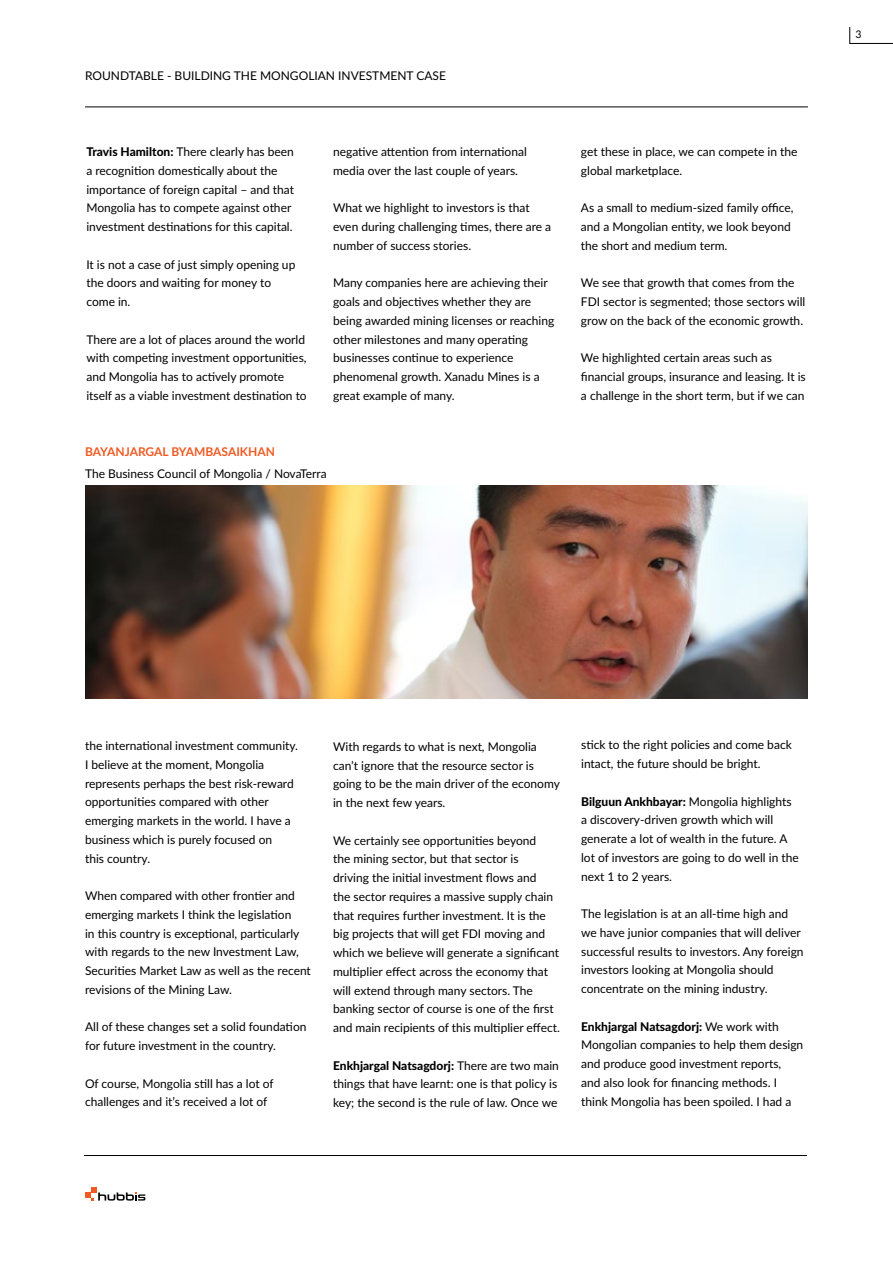
<style>
.page{position:relative;width:893px;height:1263px;background:#fff}
.page>*{position:absolute;margin:0;border:0;box-sizing:border-box;transform-origin:0 0}
.t1{font:12px/18.8px "Lato";color:#000}
.t2{font:700 12px "Lato";color:#f15a22}
.t3{font:10.5px "Lato";color:#000}
.s1{font-weight:800}
</style>
<div class="page">
<hr style="left:85px;top:107px;width:723px;height:1px;background:#000">
<svg style="left:86px;top:1187px;width:59px;height:13px"></svg>
<hr style="left:84px;top:1155px;width:723px;height:1px;background:#000">
<svg style="left:849px;top:27px;width:44px;height:17px"></svg>
<img style="left:85px;top:486px;width:723px;height:213px">
<p class="t1" style="left:85px;top:65px;width:362px">ROUNDTABLE - BUILDING THE MONGOLIAN INVESTMENT CASE</p>
<p class="t1" style="left:86px;top:142px;width:209px"><span class="s1">Travis Hamilton:</span> There clearly has been a recognition domestically about the importance of foreign capital – and that Mongolia has to compete against other investment destinations for this capital.</p>
<p class="t1" style="left:86px;top:254px;width:210px">It is not a case of just simply opening up the doors and waiting for money to come in.</p>
<p class="t1" style="left:86px;top:329px;width:222px">There are a lot of places around the world with competing investment opportunities, and Mongolia has to actively promote itself as a viable investment destination to</p>
<p class="t1" style="left:333px;top:142px;width:195px">negative attention from international media over the last couple of years.</p>
<p class="t1" style="left:333px;top:198px;width:220px">What we highlight to investors is that even during challenging times, there are a number of success stories.</p>
<p class="t1" style="left:333px;top:273px;width:223px">Many companies here are achieving their goals and objectives whether they are being awarded mining licenses or reaching other milestones and many operating businesses continue to experience phenomenal growth. Xanadu Mines is a great example of many.</p>
<p class="t2" style="left:85px;top:443px;width:191px">BAYANJARGAL BYAMBASAIKHAN</p>
<p class="t1" style="left:85px;top:464px;width:243px">The Business Council of Mongolia / NovaTerra</p>
<p class="t1" style="left:581px;top:142px;width:218px">get these in place, we can compete in the global marketplace.</p>
<p class="t1" style="left:581px;top:198px;width:214px">As a small to medium-sized family office, and a Mongolian entity, we look beyond the short and medium term.</p>
<p class="t1" style="left:581px;top:273px;width:226px">We see that growth that comes from the<br>FDI sector is segmented; those sectors will grow on the back of the economic growth.</p>
<p class="t1" style="left:581px;top:348px;width:226px">We highlighted certain areas such as financial groups, insurance and leasing. It is a challenge in the short term, but if we can</p>
<p class="t3" style="left:855px;top:26px;width:8px">3</p>
<p class="t1" style="left:85px;top:736px;width:215px">the international investment community.<br>I believe at the moment, Mongolia represents perhaps the best risk-reward opportunities compared with other emerging markets in the world. I have a business which is purely focused on<br>this country.</p>
<p class="t1" style="left:85px;top:886px;width:227px">When compared with other frontier and emerging markets I think the legislation<br>in this country is exceptional, particularly with regards to the new Investment Law, Securities Market Law as well as the recent revisions of the Mining Law.</p>
<p class="t1" style="left:85px;top:1017px;width:223px">All of these changes set a solid foundation for future investment in the country.</p>
<p class="t1" style="left:85px;top:1073px;width:190px">Of course, Mongolia still has a lot of challenges and it’s received a lot of</p>
<p class="t1" style="left:333px;top:737px;width:228px">With regards to what is next, Mongolia can’t ignore that the resource sector is going to be the main driver of the economy in the next few years.</p>
<p class="t1" style="left:333px;top:830px;width:228px">We certainly see opportunities beyond<br>the mining sector, but that sector is<br>driving the initial investment flows and<br>the sector requires a massive supply chain that requires further investment. It is the big projects that will get FDI moving and which we believe will generate a significant multiplier effect across the economy that will extend through many sectors. The banking sector of course is one of the first and main recipients of this multiplier effect.</p>
<p class="t1" style="left:333px;top:1055px;width:227px"><span class="s1">Enkhjargal Natsagdorj:</span> There are two main things that have learnt: one is that policy is key; the second is the rule of law. Once we</p>
<p class="t1" style="left:581px;top:735px;width:212px">stick to the right policies and come back intact, the future should be bright.</p>
<p class="t1" style="left:581px;top:791px;width:219px"><span class="s1">Bilguun Ankhbayar:</span> Mongolia highlights a discovery-driven growth which will generate a lot of wealth in the future. A lot of investors are going to do well in the next 1 to 2 years.</p>
<p class="t1" style="left:581px;top:904px;width:224px">The legislation is at an all-time high and we have junior companies that will deliver successful results to investors. Any foreign investors looking at Mongolia should concentrate on the mining industry.</p>
<p class="t1" style="left:581px;top:1016px;width:224px"><span class="s1">Enkhjargal Natsagdorj:</span> We work with Mongolian companies to help them design and produce good investment reports, and also look for financing methods. I think Mongolia has been spoiled. I had a</p>
</div>
